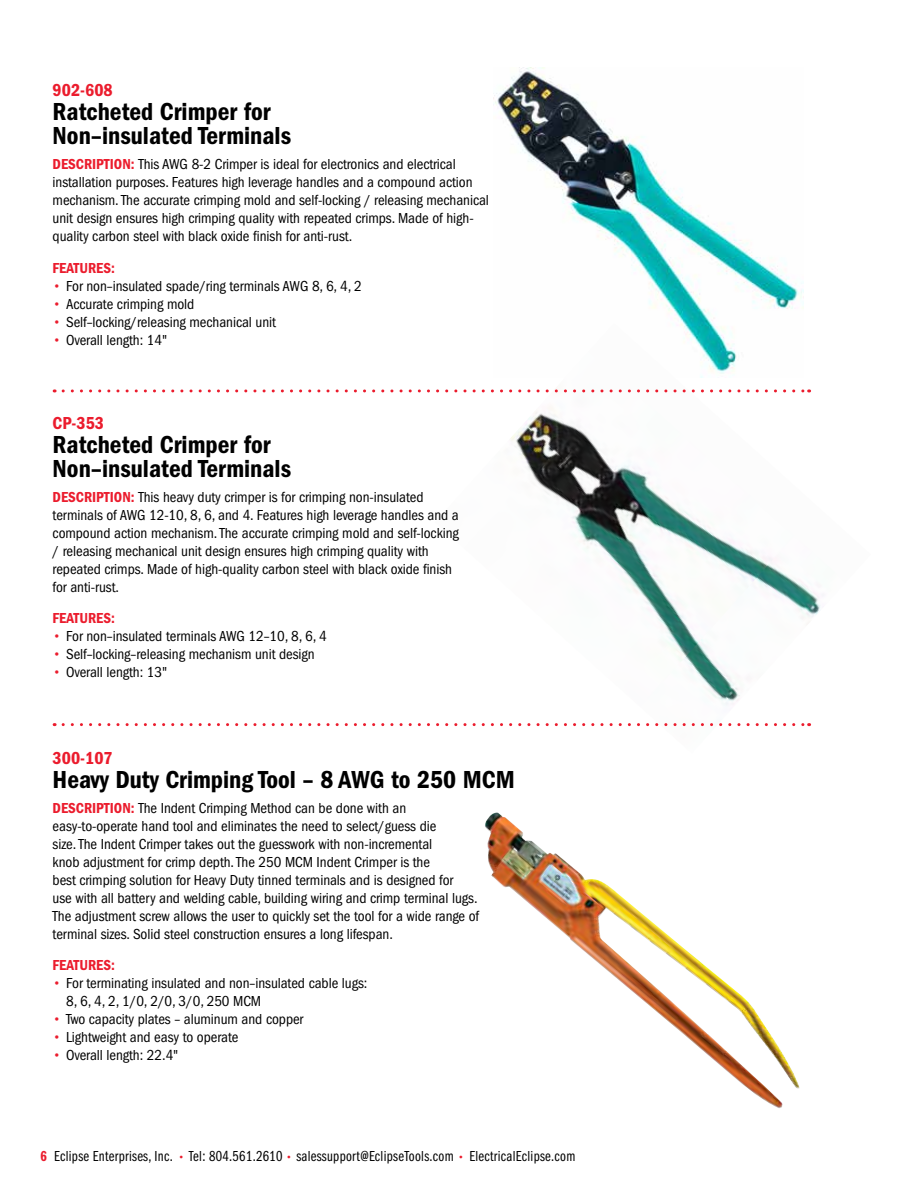
<style>
.page{position:relative;width:918px;height:1188px;background:#fff}
.page>*{position:absolute;margin:0;border:0;box-sizing:border-box;transform-origin:0 0}
.t1{font:25.5px/24px "ITC Franklin Gothic Std Dm Cd";color:#000}
.t2{font:18px "ITC Franklin Gothic Std Dm Cd";color:#eb1c2d}
.t3{font:condensed 15px/18px "ITC Franklin Gothic Std";letter-spacing:-.005em;color:#000}
.t4{font:15px "ITC Franklin Gothic Std Bk Cp";letter-spacing:.02em;color:#000}
.t5{font:15px "ITC Franklin Gothic Std Dm Cd";color:#eb1c2d}
.s1{font-family:"ITC Franklin Gothic Std Dm Cd";font-stretch:normal;color:#eb1c2d}
.s2{font-weight:500;font-stretch:normal;color:#eb1c2d}
.s3{font-family:"ITC Franklin Gothic Std Dm Cp";color:#eb1c2d}
.s4{font-family:"ITC Franklin Gothic Std";font-weight:500;font-size:12px;color:#eb1c2d}
</style>
<div class="page">
<img style="left:493px;top:68px;width:311px;height:255px">
<img style="left:436px;top:323px;width:384px;height:404px">
<svg style="left:63px;top:723px;width:747px;height:3px"></svg>
<svg style="left:63px;top:389px;width:747px;height:3px"></svg>
<img style="left:485px;top:813px;width:315px;height:295px">
<p class="t2" style="left:53px;top:80px;width:62px">902-608</p>
<h1 class="t1" style="left:53px;top:100px;width:240px">Ratcheted Crimper for<br>Non–insulated Terminals</h1>
<p class="t3" style="left:53px;top:155px;width:438px"><span class="s1">DESCRIPTION:</span> This AWG 8-2 Crimper is ideal for electronics and electrical installation purposes. Features high leverage handles and a compound action mechanism. The accurate crimping mold and self-locking / releasing mechanical unit design ensures high crimping quality with repeated crimps. Made of high&shy;quality carbon steel with black oxide finish for anti-rust.</p>
<p class="t5" style="left:53px;top:259px;width:64px">FEATURES:</p>
<p class="t3" style="left:53px;top:277px;width:311px"><span class="s2">•</span> For non–insulated spade/ring terminals AWG 8, 6, 4, 2</p>
<p class="t3" style="left:53px;top:295px;width:143px"><span class="s2">•</span> Accurate crimping mold</p>
<p class="t3" style="left:53px;top:313px;width:225px"><span class="s2">•</span> Self–locking/releasing mechanical unit</p>
<p class="t3" style="left:53px;top:331px;width:116px"><span class="s2">•</span> Overall length: 14"</p>
<p class="t2" style="left:53px;top:413px;width:53px">CP-353</p>
<h1 class="t1" style="left:53px;top:433px;width:240px">Ratcheted Crimper for<br>Non–insulated Terminals</h1>
<p class="t3" style="left:53px;top:488px;width:408px"><span class="s1">DESCRIPTION:</span> This heavy duty crimper is for crimping non-insulated terminals of AWG 12-10, 8, 6, and 4. Features high leverage handles and a compound action mechanism. The accurate crimping mold and self-locking / releasing mechanical unit design ensures high crimping quality with repeated crimps. Made of high-quality carbon steel with black oxide finish for anti-rust.</p>
<p class="t5" style="left:53px;top:610px;width:64px">FEATURES:</p>
<p class="t3" style="left:53px;top:628px;width:276px"><span class="s2">•</span> For non–insulated terminals AWG 12–10, 8, 6, 4</p>
<p class="t3" style="left:53px;top:646px;width:264px"><span class="s2">•</span> Self–locking–releasing mechanism unit design</p>
<p class="t3" style="left:53px;top:664px;width:116px"><span class="s2">•</span> Overall length: 13"</p>
<p class="t2" style="left:53px;top:748px;width:62px">300-107</p>
<h1 class="t1" style="left:53px;top:768px;width:464px">Heavy Duty Crimping Tool – 8 AWG to 250 MCM</h1>
<p class="t3" style="left:53px;top:799px;width:428px"><span class="s1">DESCRIPTION:</span> The Indent Crimping Method can be done with an easy-to-operate hand tool and eliminates the need to select/guess die<br>size. The Indent Crimper takes out the guesswork with non-incremental<br>knob adjustment for crimp depth. The 250 MCM Indent Crimper is the<br>best crimping solution for Heavy Duty tinned terminals and is designed for<br>use with all battery and welding cable, building wiring and crimp terminal lugs.<br>The adjustment screw allows the user to quickly set the tool for a wide range of terminal sizes. Solid steel construction ensures a long lifespan.</p>
<p class="t5" style="left:53px;top:957px;width:64px">FEATURES:</p>
<p class="t3" style="left:66px;top:974px;width:303px;text-indent:-14px"><span class="s2">•</span> For terminating insulated and non–insulated cable lugs:<br>8, 6, 4, 2, 1/0, 2/0, 3/0, 250 MCM</p>
<p class="t3" style="left:53px;top:1010px;width:252px"><span class="s2">•</span> Two capacity plates – aluminum and copper</p>
<p class="t3" style="left:53px;top:1028px;width:187px"><span class="s2">•</span> Lightweight and easy to operate</p>
<p class="t3" style="left:53px;top:1046px;width:127px"><span class="s2">•</span> Overall length: 22.4"</p>
<p class="t4" style="left:40px;top:1148px;width:536px"><span class="s3">6</span> Eclipse Enterprises, Inc. <span class="s4">•</span> Tel: 804.561.2610 <span class="s4">•</span> salessupport@EclipseTools.com <span class="s4">•</span> ElectricalEclipse.com</p>
</div>
